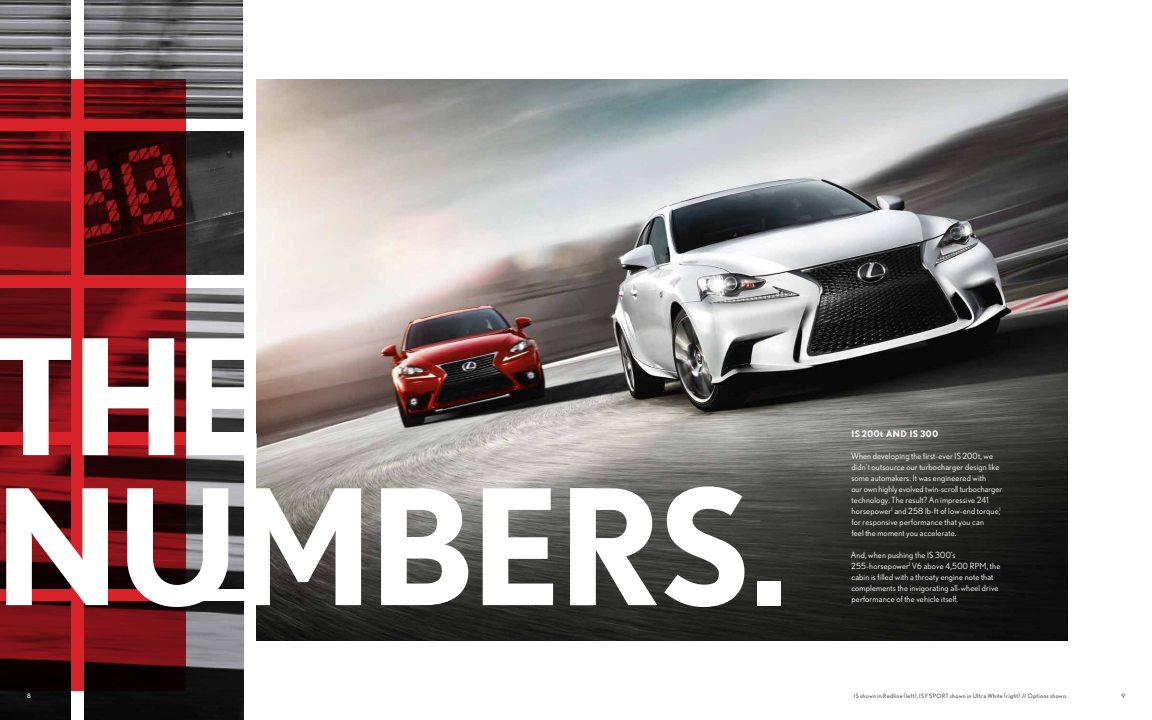
<style>
.page{position:relative;width:1152px;height:720px;background:#fff}
.page>*{position:absolute;margin:0;border:0;box-sizing:border-box;transform-origin:0 0}
.t1{font:700 160px/150px "Nobel";letter-spacing:-.025em;color:#fff}
.t2{font:700 9px "Nobel";letter-spacing:.06em;color:#fff}
.Body_copy{font:8.5px/11px "Nobel";letter-spacing:.02em;color:#fff}
.Captions{font:6px "Nobel";letter-spacing:.05em;color:#58595b}
.t3{font:6px "Nobel";color:#fff}
</style>
<div class="page">
<img style="left:186px;top:288px;width:58px;height:144px">
<img style="left:186px;top:445px;width:58px;height:143px">
<div style="left:0;top:691px;width:71px;height:29px;background:#0b0b0b"></div>
<img style="left:84px;top:602px;width:160px;height:118px">
<img style="left:0;top:0;width:71px;height:79px">
<img style="left:84px;top:0;width:159px;height:118px">
<img style="left:257px;top:79px;width:810px;height:562px">
<img style="left:186px;top:132px;width:58px;height:143px">
<svg style="left:0;top:79px;width:186px;height:612px;background:#6c1014"></svg>
<p class="t1" style="left:-6px;top:319px;width:796px">THE<br>NUMBERS.</p>
<p class="t2" style="left:852px;top:428px;width:88px">IS 200t AND IS 300</p>
<p class="Body_copy" style="left:851px;top:450px;width:153px">When developing the first-ever IS 200t, we didn’t outsource our turbocharger design like some automakers. It was engineered with<br>our own highly evolved twin-scroll turbocharger technology. The result? An impressive 241 horsepower<sup>1</sup> and 258 lb-ft of low-end torque,<sup>1 </sup>for responsive performance that you can<br>feel the moment you accelerate.</p>
<p class="Body_copy" style="left:851px;top:549px;width:151px">And, when pushing the IS 300’s 255-horsepower<sup>1</sup> V6 above 4,500 RPM, the cabin is filled with a throaty engine note that complements the invigorating all-wheel drive performance of the vehicle itself.</p>
<p class="t3" style="left:27px;top:692px;width:5px">8</p>
<p class="Captions" style="left:854px;top:692px;width:215px">IS shown in Redline (left), IS F SPORT shown in Ultra White (right) // Options shown.</p>
<p class="Captions" style="left:1122px;top:692px;width:5px">9</p>
</div>
